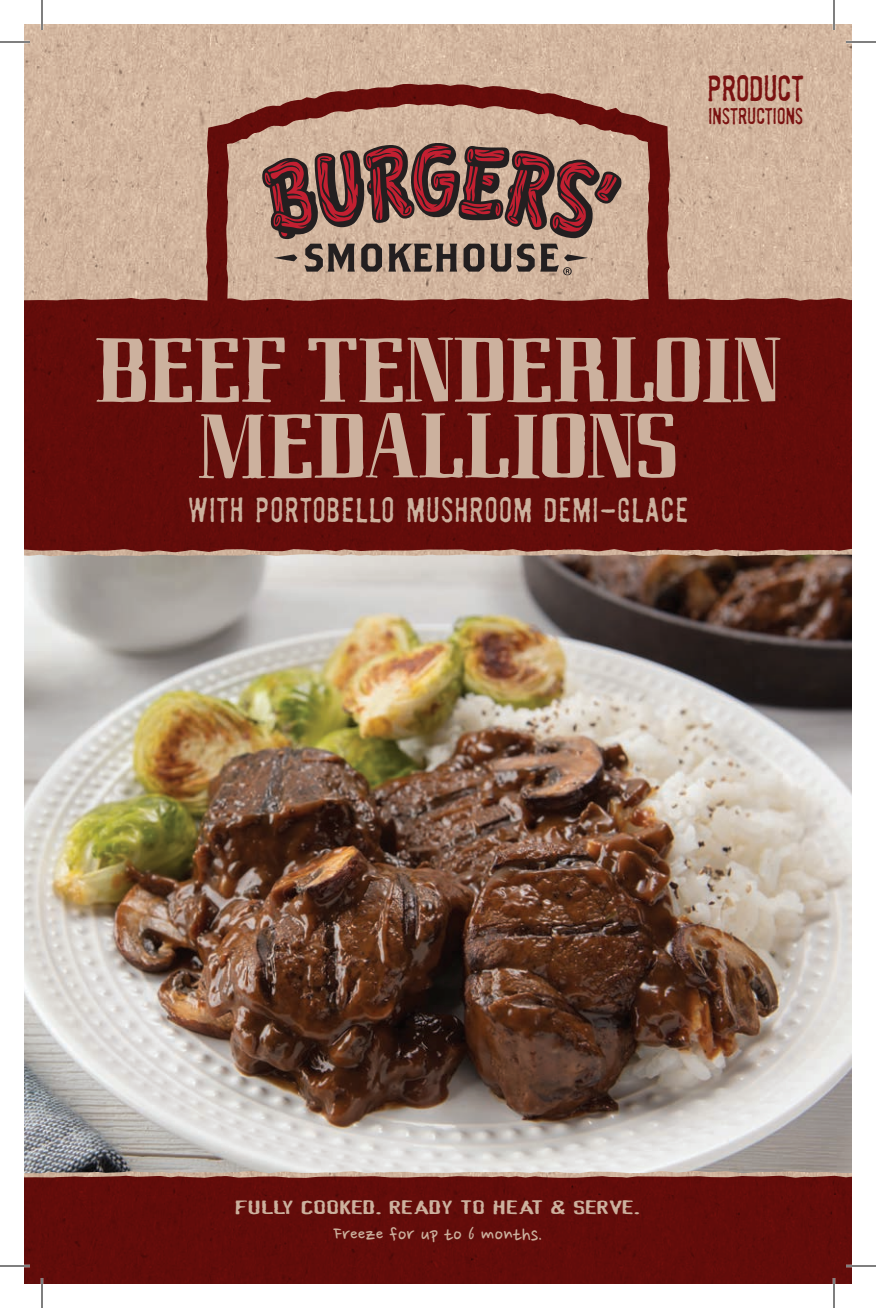
<style>
.page{position:relative;width:876px;height:1308px;background:#fff}
.page>*{position:absolute;margin:0;border:0;box-sizing:border-box;transform-origin:0 0}
.t1{font:150px "Bastard";color:#ccb19e;scale:.7 1}
.t2{font:300 33.4px "Badhouse";letter-spacing:-.005em;color:#7a1211}
.t3{font:300 32px "Badhouse";letter-spacing:.045em;color:#ccb19e}
.t4{font:22px "Nanum Pen";color:#ccb19e}
.t5{font:300 21px "Badhouse";color:#7a1211}
.t6{font:20px "Device";color:#ccb19e;scale:2 1}
</style>
<div class="page">
<img style="left:24px;top:24px;width:828px;height:1152px">
<img style="left:24px;top:554px;width:828px;height:619px">
<div style="left:24px;top:1176px;width:828px;height:108px;background:#630c0a"></div>
<svg style="left:192px;top:82px;width:489px;height:472px;background:#b48776"></svg>
<div style="left:24px;top:298px;width:828px;height:254px;background:#630c0a"></div>
<svg style="left:262px;top:143px;width:360px;height:133px;background:#956c63"></svg>
<hr style="left:0;top:41px;width:30px;height:2px;background:#fff">
<hr style="left:846px;top:41px;width:30px;height:2px;background:#fff">
<hr style="left:0;top:1265px;width:30px;height:2px;background:#fff">
<hr style="left:846px;top:1265px;width:30px;height:2px;background:#fff">
<hr style="left:41px;top:0;width:2px;height:30px;background:#fff">
<hr style="left:41px;top:1278px;width:2px;height:30px;background:#fff">
<hr style="left:833px;top:0;width:2px;height:30px;background:#fff">
<hr style="left:833px;top:1278px;width:2px;height:30px;background:#fff">
<hr style="left:0;top:42px;width:30px;height:1px;background:#000">
<hr style="left:846px;top:42px;width:30px;height:1px;background:#000">
<hr style="left:0;top:1266px;width:30px;height:1px;background:#000">
<hr style="left:846px;top:1266px;width:30px;height:1px;background:#000">
<hr style="left:42px;top:0;width:1px;height:30px;background:#000">
<hr style="left:42px;top:1278px;width:1px;height:30px;background:#000">
<hr style="left:834px;top:0;width:1px;height:30px;background:#000">
<hr style="left:834px;top:1278px;width:1px;height:30px;background:#000">
<p class="t2" style="left:707px;top:65px;width:98px">PRODUCT</p>
<p class="t5" style="left:708px;top:101px;width:96px">INSTRUCTIONS</p>
<h1 class="t1" style="left:95px;top:262px;width:981px">Beef tenderloin</h1>
<h1 class="t1" style="left:199px;top:338px;width:685px">medallions</h1>
<p class="t3" style="left:188px;top:487px;width:501px">WITH PORTOBELLO MUSHROOM DEMI-GLACE</p>
<p class="t6" style="left:236px;top:1197px;width:204px">FULLY COOKED. READY TO HEAT &amp; SERVE.</p>
<p class="t4" style="left:334px;top:1224px;width:211px">Freeze for up to 6 months.</p>
</div>
